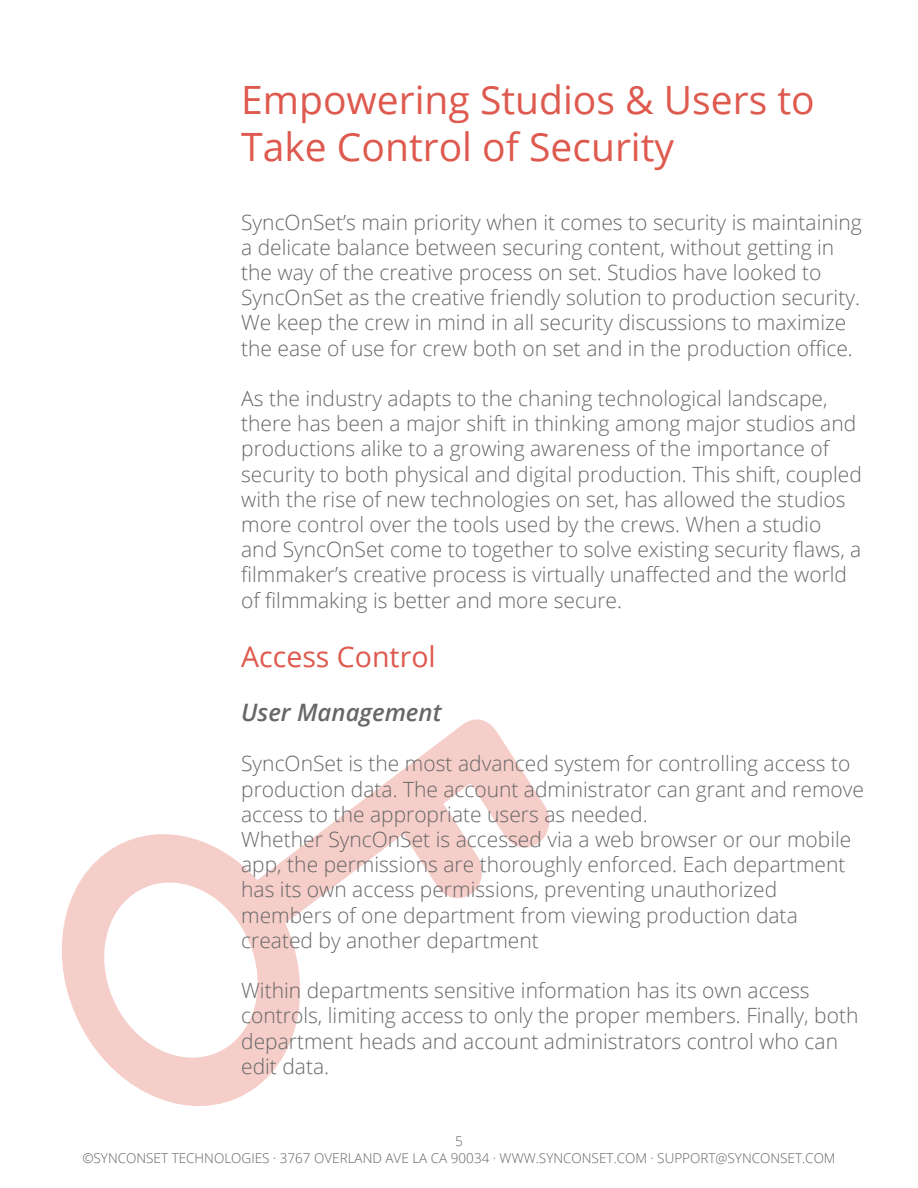
<style>
.page{position:relative;width:918px;height:1188px;background:#fff}
.page>*{position:absolute;margin:0;border:0;box-sizing:border-box;transform-origin:0 0}
.t1{font:39px/46.8px "Open Sans";color:#de594e}
.Main_Paragraph_Style{font:28.5px "Open Sans";color:#de594e}
.Main_Paragraph_Style-2{font:italic 600 24px "Open Sans";color:#666767}
.Main_Paragraph_Style-3{font:300 21px/25.2px "Open Sans";color:#666767}
.t2{font:300 13.5px/16.2px "Open Sans";color:#636366;text-align:center}
</style>
<div class="page">
<svg style="left:62px;top:719px;width:488px;height:387px"></svg>
<p class="t1" style="left:241px;top:76px;width:575px">Empowering Studios &amp; Users to<br>Take Control of Security</p>
<p class="Main_Paragraph_Style-3" style="left:241px;top:209px;width:622px">SyncOnSet’s main priority when it comes to security is maintaining a delicate balance between securing content, without getting in the way of the creative process on set. Studios have looked to SyncOnSet as the creative friendly solution to production security.<br>We keep the crew in mind in all security discussions to maximize the ease of use for crew both on set and in the production office.</p>
<p class="Main_Paragraph_Style-3" style="left:241px;top:385px;width:622px">As the industry adapts to the chaning technological landscape, there has been a major shift in thinking among major studios and productions alike to a growing awareness of the importance of security to both physical and digital production. This shift, coupled with the rise of new technologies on set, has allowed the studios more control over the tools used by the crews. When a studio and SyncOnSet come to together to solve existing security flaws, a filmmaker’s creative process is virtually unaffected and the world of filmmaking is better and more secure.</p>
<p class="Main_Paragraph_Style" style="left:241px;top:637px;width:196px">Access Control</p>
<p class="Main_Paragraph_Style-2" style="left:241px;top:696px;width:202px">User Management</p>
<p class="Main_Paragraph_Style-3" style="left:241px;top:751px;width:624px">SyncOnSet is the most advanced system for controlling access to production data. The account administrator can grant and remove access to the appropriate users as needed.</p>
<p class="Main_Paragraph_Style-3" style="left:241px;top:826px;width:612px">Whether SyncOnSet is accessed via a web browser or our mobile app, the permissions are thoroughly enforced. Each department has its own access permissions, preventing unauthorized members of one department from viewing production data created by another department</p>
<p class="Main_Paragraph_Style-3" style="left:241px;top:977px;width:619px">Within departments sensitive information has its own access controls, limiting access to only the proper members. Finally, both department heads and account administrators control who can edit data.</p>
<p class="t2" style="left:82px;top:1133px;width:755px">5<br>©SYNCONSET TECHNOLOGIES · 3767 OVERLAND AVE LA CA 90034 · WWW.SYNCONSET.COM · SUPPORT@SYNCONSET.COM</p>
</div>
